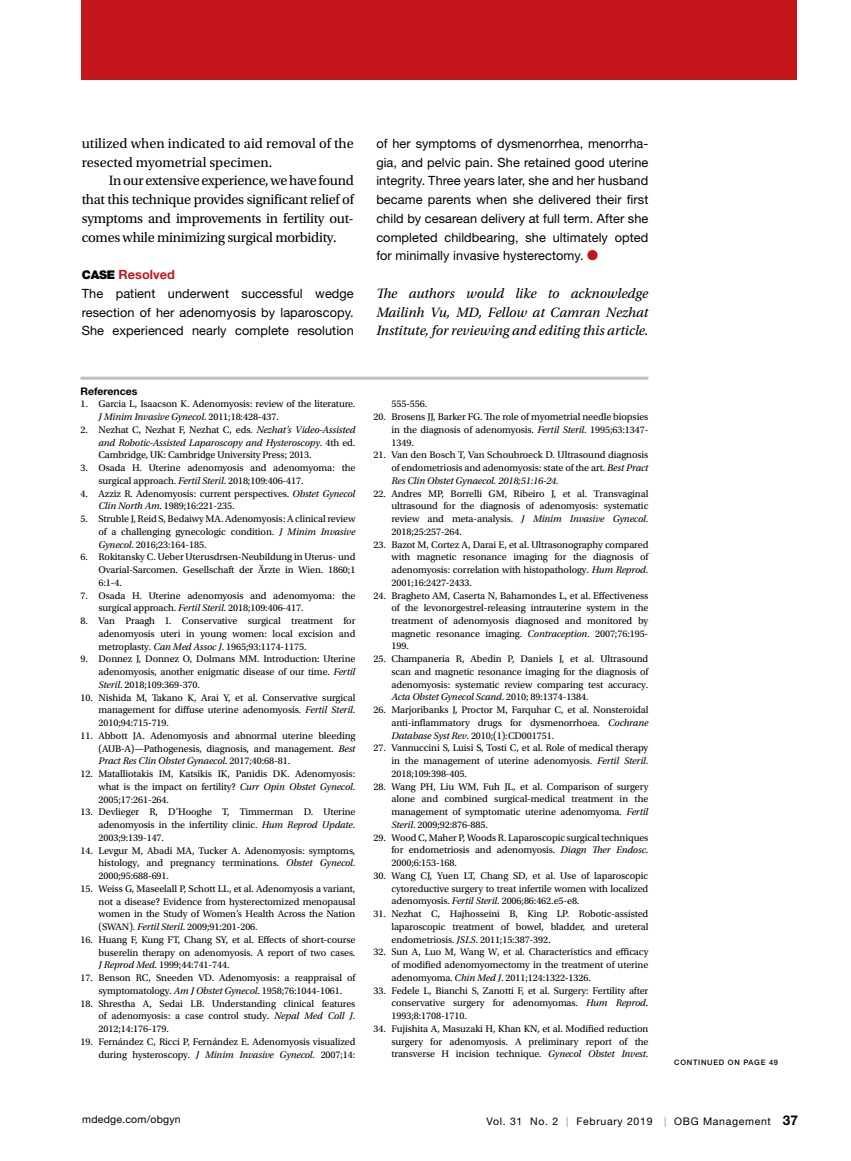
<style>
.page{position:relative;width:851px;height:1161px;background:#fff}
.page>*{position:absolute;margin:0;border:0;box-sizing:border-box;transform-origin:0 0}
.t1{font:14.25px/18.8px "Utopia Std";letter-spacing:-.005em;color:#000}
.t2{font:italic 14.25px/18.8px "Utopia Std";color:#000;text-align:justify}
.t3{font:12.75px/18.8px "Helvetica Neue LT Std";letter-spacing:.005em;color:#000}
.t4{font:10.5px "Helvetica Neue LT Std";letter-spacing:.065em;color:#000}
.t5{font:10.5px "Helvetica Neue LT Std";letter-spacing:.02em;color:#000}
.t6{font:700 10.5px "Helvetica Neue LT Std";color:#000}
.t7{font:10.2px/12.8px "Utopia Std";letter-spacing:-.01em;color:#000;text-align:justify}
.t8{font:500 7.5px "Helvetica Neue LT Std";letter-spacing:.1em;color:#000}
.s1{font-weight:900;font-size:12px}
.s2{font-weight:700;color:#c4161c}
.s3{font-style:italic}
.s4{color:#939598}
.s5{font-weight:700;font-size:13.5px}
</style>
<div class="page">
<div style="left:81px;top:0;width:715px;height:80px;background:#c4161c"></div>
<svg style="left:587px;top:250px;width:10px;height:10px"></svg>
<hr style="left:80px;top:377px;width:568px;height:3px;background:#bcbec0">
<h1 class="t1" style="left:82px;top:134px;width:273px">utilized when indicated to aid removal of the resected myometrial specimen.</h1>
<h1 class="t1" style="left:82px;top:172px;width:273px;text-align:justify;text-indent:27px">In our extensive experience, we have found that this technique provides significant relief of symptoms and improvements in fertility out&shy;comes while minimizing surgical morbidity.</h1>
<p class="t3" style="left:82px;top:265px;width:273px"><span class="s1">CASE</span> <span class="s2">Resolved<br></span>The patient underwent successful wedge resection of her adenomyosis by laparoscopy.<br>She experienced nearly complete resolution</p>
<p class="t3" style="left:376px;top:134px;width:273px;text-align:justify">of her symptoms of dysmenorrhea, menorrha&shy;gia, and pelvic pain. She retained good uterine integrity. Three years later, she and her husband became parents when she delivered their first child by cesarean delivery at full term. After she completed childbearing, she ultimately opted for minimally invasive hysterectomy.</p>
<h1 class="t2" style="left:376px;top:284px;width:273px">The authors would like to acknowledge Mailinh Vu, MD, Fellow at Camran Nezhat Institute, for reviewing and editing this article.</h1>
<p class="t6" style="left:80px;top:384px;width:58px">References</p>
<p class="t7" style="left:98px;top:398px;width:258px;text-indent:-18px">1. Garcia L, Isaacson K. Adenomyosis: review of the literature.<br><span class="s3">J Minim Invasive Gynecol</span>. 2011;18:428-437.</p>
<p class="t7" style="left:98px;top:423px;width:258px;text-indent:-18px">2. Nezhat C, Nezhat F, Nezhat C, eds. <span class="s3">Nezhat’s Video-Assisted and Robotic-Assisted Laparoscopy and Hysteroscopy</span>. 4th ed.<br>Cambridge, UK: Cambridge University Press; 2013.</p>
<p class="t7" style="left:98px;top:462px;width:258px;text-indent:-18px">3. Osada H. Uterine adenomyosis and adenomyoma: the surgical approach. <span class="s3">Fertil Steril</span>. 2018;109:406-417.</p>
<p class="t7" style="left:98px;top:487px;width:258px;text-indent:-18px">4. Azziz R. Adenomyosis: current perspectives. <span class="s3">Obstet Gynecol<br>Clin North Am</span>. 1989;16:221-235.</p>
<p class="t7" style="left:98px;top:513px;width:258px;text-indent:-18px">5. Struble J, Reid S, Bedaiwy MA. Adenomyosis: A clinical review of a challenging gynecologic condition. <span class="s3">J Minim Invasive Gynecol</span>. 2016;23:164-185.</p>
<p class="t7" style="left:98px;top:551px;width:258px;text-indent:-18px">6. Rokitansky C. Ueber Uterusdrsen-Neubildung in Uterus- und Ovarial-Sarcomen. Gesellschaft der Ärzte in Wien. 1860;1<br>6:1-4.</p>
<p class="t7" style="left:98px;top:589px;width:258px;text-indent:-18px">7. Osada H. Uterine adenomyosis and adenomyoma: the surgical approach. <span class="s3">Fertil Steril</span>. 2018;109:406-417.</p>
<p class="t7" style="left:98px;top:615px;width:258px;text-indent:-18px">8. Van Praagh I. Conservative surgical treatment for adenomyosis uteri in young women: local excision and metroplasty. <span class="s3">Can Med Assoc J</span>. 1965;93:1174-1175.</p>
<p class="t7" style="left:98px;top:653px;width:258px;text-indent:-18px">9. Donnez J, Donnez O, Dolmans MM. Introduction: Uterine adenomyosis, another enigmatic disease of our time. <span class="s3">Fertil Steril</span>. 2018;109:369-370.</p>
<p class="t7" style="left:98px;top:691px;width:258px;text-indent:-18px">10. Nishida M, Takano K, Arai Y, et al. Conservative surgical management for diffuse uterine adenomyosis. <span class="s3">Fertil Steril</span>.<br>2010;94:715-719.</p>
<p class="t7" style="left:98px;top:729px;width:258px;text-indent:-18px">11. Abbott JA. Adenomyosis and abnormal uterine bleeding (AUB-A)—Pathogenesis, diagnosis, and management. <span class="s3">Best Pract Res Clin Obstet Gynaecol</span>. 2017;40:68-81.</p>
<p class="t7" style="left:98px;top:768px;width:258px;text-indent:-18px">12. Matalliotakis IM, Katsikis IK, Panidis DK. Adenomyosis: what is the impact on fertility? <span class="s3">Curr Opin Obstet Gynecol</span>.<br>2005;17:261-264.</p>
<p class="t7" style="left:98px;top:806px;width:258px;text-indent:-18px">13. Devlieger R, D’Hooghe T, Timmerman D. Uterine adenomyosis in the infertility clinic. <span class="s3">Hum Reprod Update</span>.<br>2003;9:139-147.</p>
<p class="t7" style="left:98px;top:844px;width:258px;text-indent:-18px">14. Levgur M, Abadi MA, Tucker A. Adenomyosis: symptoms, histology, and pregnancy terminations. <span class="s3">Obstet Gynecol</span>.<br>2000;95:688-691.</p>
<p class="t7" style="left:98px;top:882px;width:258px;text-indent:-18px">15. Weiss G, Maseelall P, Schott LL, et al. Adenomyosis a variant, not a disease? Evidence from hysterectomized menopausal women in the Study of Women’s Health Across the Nation (SWAN). <span class="s3">Fertil Steril</span>. 2009;91:201-206.</p>
<p class="t7" style="left:98px;top:933px;width:258px;text-indent:-18px">16. Huang F, Kung FT, Chang SY, et al. Effects of short-course buserelin therapy on adenomyosis. A report of two cases.<br><span class="s3">J Reprod Med</span>. 1999;44:741-744.</p>
<p class="t7" style="left:80px;top:972px;width:276px;text-align:center">17. Benson RC, Sneeden VD. Adenomyosis: a reappraisal of symptomatology. <span class="s3">Am J Obstet Gynecol</span>. 1958;76:1044-1061.</p>
<p class="t7" style="left:98px;top:997px;width:258px;text-indent:-18px">18. Shrestha A, Sedai LB. Understanding clinical features of adenomyosis: a case control study. <span class="s3">Nepal Med Coll J</span>.<br>2012;14:176-179.</p>
<p class="t7" style="left:80px;top:1035px;width:276px;text-align:right">19. Fernández C, Ricci P, Fernández E. Adenomyosis visualized during hysteroscopy. <span class="s3">J Minim Invasive Gynecol</span>. 2007;14:</p>
<p class="t7" style="left:391px;top:398px;width:37px">555-556.</p>
<p class="t7" style="left:391px;top:411px;width:258px;text-indent:-18px">20. Brosens JJ, Barker FG. The role of myometrial needle biopsies in the diagnosis of adenomyosis. <span class="s3">Fertil Steril</span>. 1995;63:1347- 1349.</p>
<p class="t7" style="left:391px;top:449px;width:258px;text-indent:-18px">21. Van den Bosch T, Van Schoubroeck D. Ultrasound diagnosis of endometriosis and adenomyosis: state of the art. <span class="s3">Best Pract Res Clin Obstet Gynaecol. 2018;51:16-24.</span></p>
<p class="t7" style="left:391px;top:487px;width:258px;text-indent:-18px">22. Andres MP, Borrelli GM, Ribeiro J, et al. Transvaginal ultrasound for the diagnosis of adenomyosis: systematic review and meta-analysis. <span class="s3">J Minim Invasive Gynecol</span>.<br>2018;25:257-264.</p>
<p class="t7" style="left:391px;top:538px;width:258px;text-indent:-18px">23. Bazot M, Cortez A, Darai E, et al. Ultrasonography compared with magnetic resonance imaging for the diagnosis of adenomyosis: correlation with histopathology. <span class="s3">Hum Reprod</span>.<br>2001;16:2427-2433.</p>
<p class="t7" style="left:391px;top:589px;width:258px;text-indent:-18px">24. Bragheto AM, Caserta N, Bahamondes L, et al. Effectiveness of the levonorgestrel-releasing intrauterine system in the treatment of adenomyosis diagnosed and monitored by magnetic resonance imaging. <span class="s3">Contraception</span>. 2007;76:195- 199.</p>
<p class="t7" style="left:391px;top:653px;width:258px;text-indent:-18px">25. Champaneria R, Abedin P, Daniels J, et al. Ultrasound scan and magnetic resonance imaging for the diagnosis of adenomyosis: systematic review comparing test accuracy.<br><span class="s3">Acta Obstet Gynecol Scand</span>. 2010; 89:1374-1384.</p>
<p class="t7" style="left:391px;top:704px;width:258px;text-indent:-18px">26. Marjoribanks J, Proctor M, Farquhar C, et al. Nonsteroidal anti-inflammatory drugs for dysmenorrhoea. <span class="s3">Cochrane Database Syst Rev</span>. 2010;(1):CD001751.</p>
<p class="t7" style="left:391px;top:742px;width:258px;text-indent:-18px">27. Vannuccini S, Luisi S, Tosti C, et al. Role of medical therapy in the management of uterine adenomyosis. <span class="s3">Fertil Steril</span>.<br>2018;109:398-405.</p>
<p class="t7" style="left:391px;top:780px;width:258px;text-indent:-18px">28. Wang PH, Liu WM, Fuh JL, et al. Comparison of surgery alone and combined surgical-medical treatment in the management of symptomatic uterine adenomyoma. <span class="s3">Fertil Steril</span>. 2009;92:876-885.</p>
<p class="t7" style="left:391px;top:831px;width:258px;text-indent:-18px">29. Wood C, Maher P, Woods R. Laparoscopic surgical techniques for endometriosis and adenomyosis. <span class="s3">Diagn Ther Endosc</span>.<br>2000;6:153-168.</p>
<p class="t7" style="left:391px;top:869px;width:258px;text-indent:-18px">30. Wang CJ, Yuen LT, Chang SD, et al. Use of laparoscopic cytoreductive surgery to treat infertile women with localized adenomyosis. <span class="s3">Fertil Steril</span>. 2006;86:462.e5-e8.</p>
<p class="t7" style="left:391px;top:908px;width:258px;text-indent:-18px">31. Nezhat C, Hajhosseini B, King LP. Robotic-assisted laparoscopic treatment of bowel, bladder, and ureteral endometriosis. <span class="s3">JSLS</span>. 2011;15:387-392.</p>
<p class="t7" style="left:391px;top:946px;width:258px;text-indent:-18px">32. Sun A, Luo M, Wang W, et al. Characteristics and efficacy of modified adenomyomectomy in the treatment of uterine adenomyoma. <span class="s3">Chin Med J</span>. 2011;124:1322-1326.</p>
<p class="t7" style="left:391px;top:984px;width:258px;text-indent:-18px">33. Fedele L, Bianchi S, Zanotti F, et al. Surgery: Fertility after conservative surgery for adenomyomas. <span class="s3">Hum Reprod</span>.<br>1993;8:1708-1710.</p>
<p class="t7" style="left:391px;top:1022px;width:258px;text-indent:-18px">34. Fujishita A, Masuzaki H, Khan KN, et al. Modified reduction surgery for adenomyosis. A preliminary report of the transverse H incision technique. <span class="s3">Gynecol Obstet Invest</span>.</p>
<p class="t8" style="left:674px;top:1058px;width:105px">CONTINUED ON PAGE 49</p>
<p class="t5" style="left:82px;top:1114px;width:100px">mdedge.com/obgyn</p>
<p class="t4" style="left:486px;top:1115px;width:313px">Vol. 31 No. 2 <span class="s4">|</span> February 2019 <span class="s4">|</span> OBG Management <span class="s5">37</span></p>
</div>
